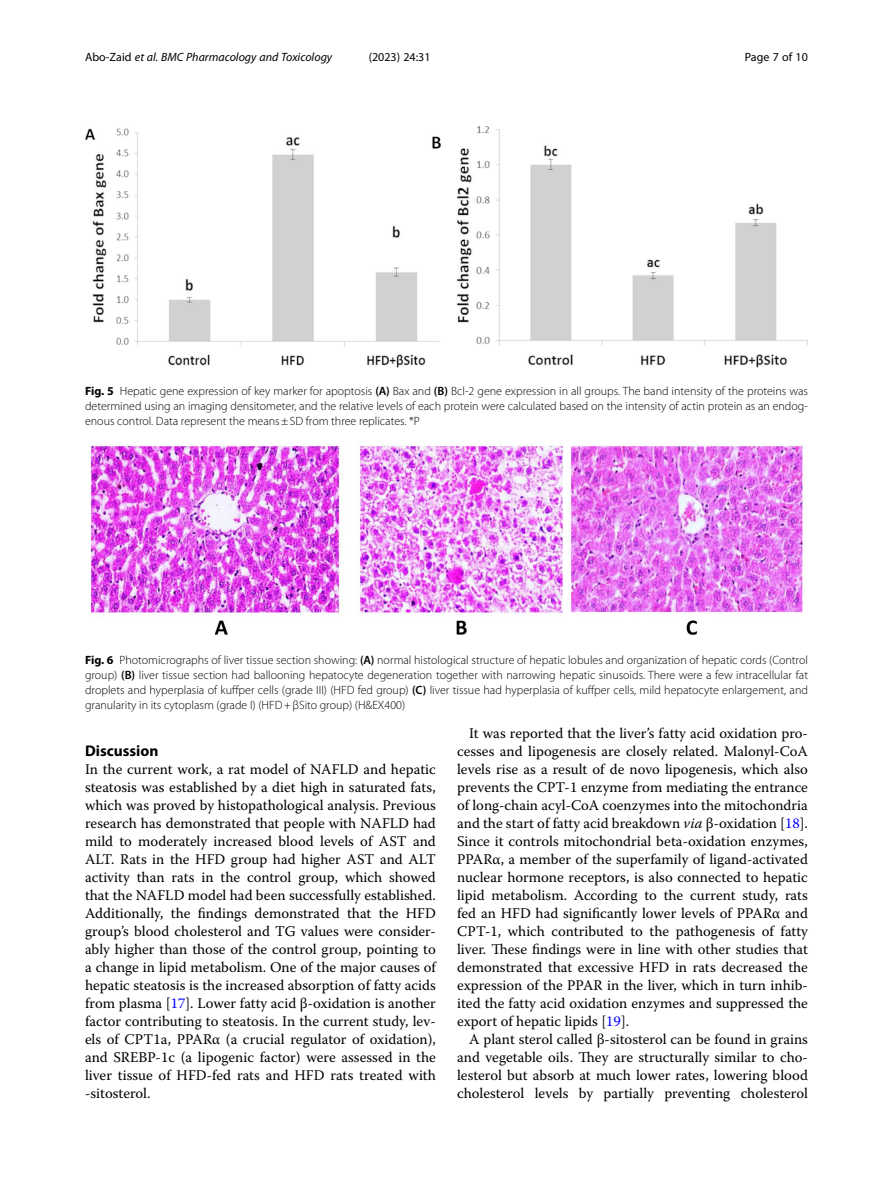
<style>
.page{position:relative;width:893px;height:1191px;background:#fff}
.page>*{position:absolute;margin:0;border:0;box-sizing:border-box;transform-origin:0 0}
.Head_1{font:700 15.45px "Myriad Pro";color:#000}
.Body_Text_Indent{font:14.7px/18px "Warnock Pro";color:#000;text-align:justify}
.Body_Text{font:14.7px/18px "Warnock Pro";color:#000;text-align:justify}
.Figure_Caption{font:300 12px/15px "Myriad Pro";color:#000;text-align:justify}
.t1{font:italic 12px "Myriad Pro";color:#000}
.t2{font:12px "Myriad Pro";color:#000}
.s1{font-style:normal}
.s2{font-weight:700}
.s3{font-weight:600}
.s4{color:#00f}
.s5{font-style:italic}
</style>
<div class="page">
<img style="left:90px;top:444px;width:713px;height:191px">
<img style="left:85px;top:126px;width:723px;height:242px">
<p class="t1" style="left:85px;top:50px;width:249px"><span class="s1">Abo-Zaid</span> et al. BMC Pharmacology and Toxicology</p>
<p class="t2" style="left:369px;top:50px;width:63px">(2023) 24:31</p>
<p class="t2" style="left:745px;top:50px;width:65px">Page 7 of 10</p>
<p class="Figure_Caption" style="left:85px;top:383px;width:724px"><span class="s2">Fig. 5</span> Hepatic gene expression of key marker for apoptosis <span class="s3">(A)</span> Bax and <span class="s3">(B)</span> Bcl-2 gene expression in all groups. The band intensity of the proteins was determined using an imaging densitometer, and the relative levels of each protein were calculated based on the intensity of actin protein as an endog&shy;enous control. Data represent the means±SD from three replicates. *P</p>
<p class="Figure_Caption" style="left:85px;top:653px;width:724px"><span class="s2">Fig. 6</span> Photomicrographs of liver tissue section showing: <span class="s3">(A)</span> normal histological structure of hepatic lobules and organization of hepatic cords (Control group) <span class="s3">(B)</span> liver tissue section had ballooning hepatocyte degeneration together with narrowing hepatic sinusoids. There were a few intracellular fat droplets and hyperplasia of kuffper cells (grade III) (HFD fed group) <span class="s3">(C)</span> liver tissue had hyperplasia of kuffper cells, mild hepatocyte enlargement, and granularity in its cytoplasm (grade I) (HFD+βSito group) (H&amp;EX400)</p>
<p class="Head_1" style="left:85px;top:741px;width:75px">Discussion</p>
<p class="Body_Text" style="left:85px;top:760px;width:352px">In the current work, a rat model of NAFLD and hepatic steatosis was established by a diet high in saturated fats, which was proved by histopathological analysis. Previous research has demonstrated that people with NAFLD had mild to moderately increased blood levels of AST and ALT. Rats in the HFD group had higher AST and ALT activity than rats in the control group, which showed that the NAFLD model had been successfully established.<br>Additionally, the findings demonstrated that the HFD group’s blood cholesterol and TG values were consider&shy;ably higher than those of the control group, pointing to a change in lipid metabolism. One of the major causes of hepatic steatosis is the increased absorption of fatty acids from plasma [<span class="s4">17</span>]. Lower fatty acid β-oxidation is another factor contributing to steatosis. In the current study, lev&shy;els of CPT1a, PPARα (a crucial regulator of oxidation), and SREBP-1c (a lipogenic factor) were assessed in the liver tissue of HFD-fed rats and HFD rats treated with -sitosterol.</p>
<p class="Body_Text_Indent" style="left:457px;top:724px;width:352px;text-indent:12px">It was reported that the liver’s fatty acid oxidation pro&shy;cesses and lipogenesis are closely related. Malonyl-CoA levels rise as a result of de novo lipogenesis, which also prevents the CPT-1 enzyme from mediating the entrance of long-chain acyl-CoA coenzymes into the mitochondria and the start of fatty acid breakdown <span class="s5">via</span> β-oxidation [<span class="s4">18</span>].<br>Since it controls mitochondrial beta-oxidation enzymes, PPARα, a member of the superfamily of ligand-activated nuclear hormone receptors, is also connected to hepatic lipid metabolism. According to the current study, rats fed an HFD had significantly lower levels of PPARα and CPT-1, which contributed to the pathogenesis of fatty liver. These findings were in line with other studies that demonstrated that excessive HFD in rats decreased the expression of the PPAR in the liver, which in turn inhib&shy;ited the fatty acid oxidation enzymes and suppressed the export of hepatic lipids [<span class="s4">19</span>].</p>
<p class="Body_Text_Indent" style="left:457px;top:1030px;width:352px;text-indent:12px">A plant sterol called β-sitosterol can be found in grains and vegetable oils. They are structurally similar to cho&shy;lesterol but absorb at much lower rates, lowering blood cholesterol levels by partially preventing cholesterol</p>
</div>
